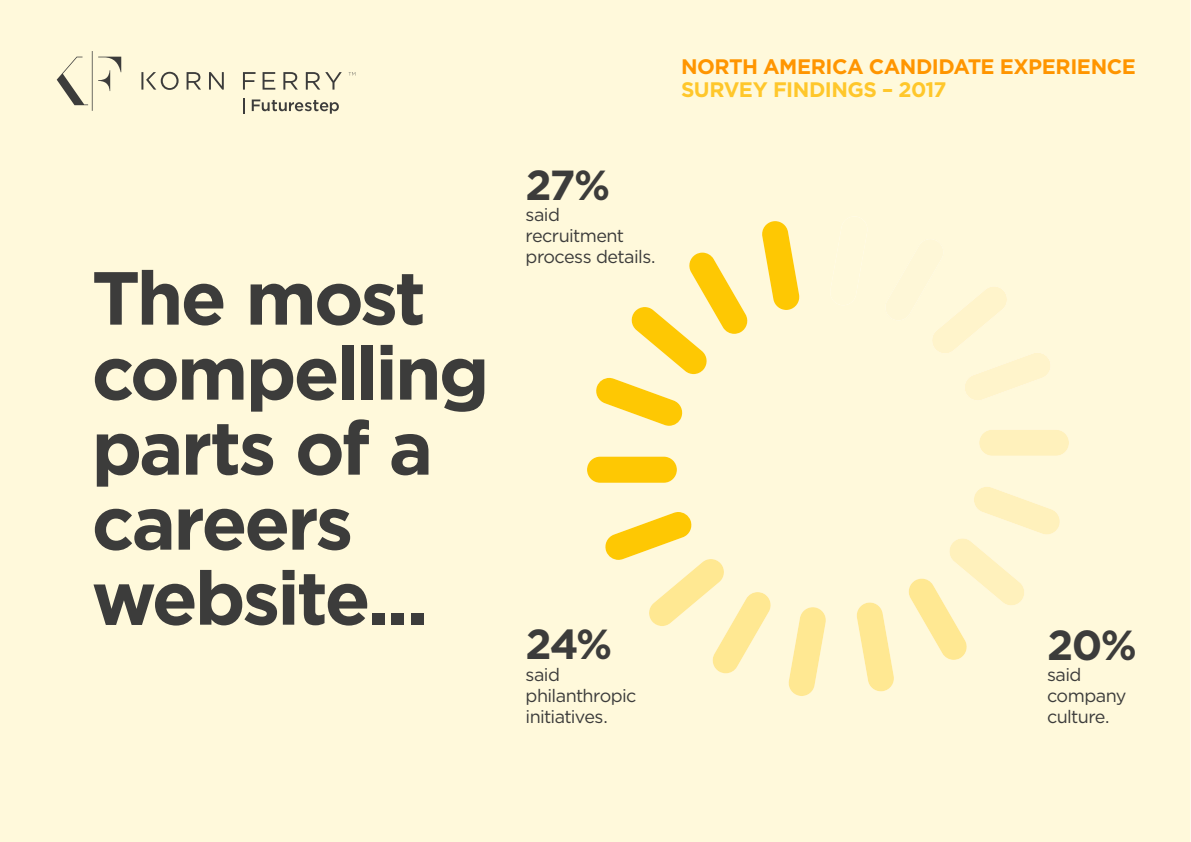
<style>
.page{position:relative;width:1191px;height:842px;background:#fff}
.page>*{position:absolute;margin:0;border:0;box-sizing:border-box;transform-origin:0 0}
.t1{font:700 75px/75px "Gotham";letter-spacing:-.04em;color:#3c3c3b}
.t2{font:700 42px "Gotham";color:#3c3c3b}
.t3{font:700 21px "Gotham";letter-spacing:-.025em;color:#f90}
.t4{font:700 21px "Gotham";letter-spacing:-.025em;color:#fc3}
.t5{font:18px/21px "Gotham";letter-spacing:-.035em;color:#3c3c3b}
</style>
<div class="page">
<div style="left:0;top:0;width:1190px;height:842px;background:#fff9db"></div>
<div style="left:979px;top:430px;width:90px;height:26px;background:#fff1bc;border-radius:13px"></div>
<svg style="left:883px;top:239px;width:169px;height:161px;background:#fef8d8"></svg>
<div style="left:829px;top:216px;width:39px;height:89px;background:#fff9db"></div>
<svg style="left:761px;top:221px;width:39px;height:89px;background:#feda52"></svg>
<svg style="left:594px;top:253px;width:155px;height:173px;background:#feeda6"></svg>
<div style="left:587px;top:457px;width:90px;height:26px;background:#fec803;border-radius:13px"></div>
<svg style="left:604px;top:512px;width:168px;height:161px;background:#fef2bd"></svg>
<svg style="left:787px;top:607px;width:40px;height:89px;background:#ffeeae"></svg>
<svg style="left:855px;top:602px;width:40px;height:89px;background:#ffeeae"></svg>
<svg style="left:907px;top:487px;width:154px;height:173px;background:#fff6cf"></svg>
<svg style="left:348px;top:72px;width:7px;height:4px"></svg>
<svg style="left:141px;top:72px;width:201px;height:18px;background:#d3cfb7"></svg>
<svg style="left:57px;top:51px;width:64px;height:60px;background:#e5e0c5"></svg>
<svg style="left:243px;top:98px;width:1px;height:15px"></svg>
<svg style="left:252px;top:100px;width:87px;height:14px"></svg>
<h1 class="t1" style="left:92px;top:259px;width:399px">The most compelling parts of a careers website...</h1>
<p class="t3" style="left:681px;top:54px;width:456px">NORTH AMERICA CANDIDATE EXPERIENCE</p>
<p class="t4" style="left:681px;top:77px;width:267px">SURVEY FINDINGS – 2017</p>
<h2 class="t2" style="left:525px;top:160px;width:86px">27%</h2>
<p class="t5" style="left:525px;top:203px;width:131px">said recruitment process details.</p>
<h2 class="t2" style="left:525px;top:620px;width:88px">24%</h2>
<p class="t5" style="left:525px;top:664px;width:112px">said philanthropic initiatives.</p>
<h2 class="t2" style="left:1047px;top:620px;width:91px">20%</h2>
<p class="t5" style="left:1047px;top:663px;width:81px">said company culture.</p>
</div>
